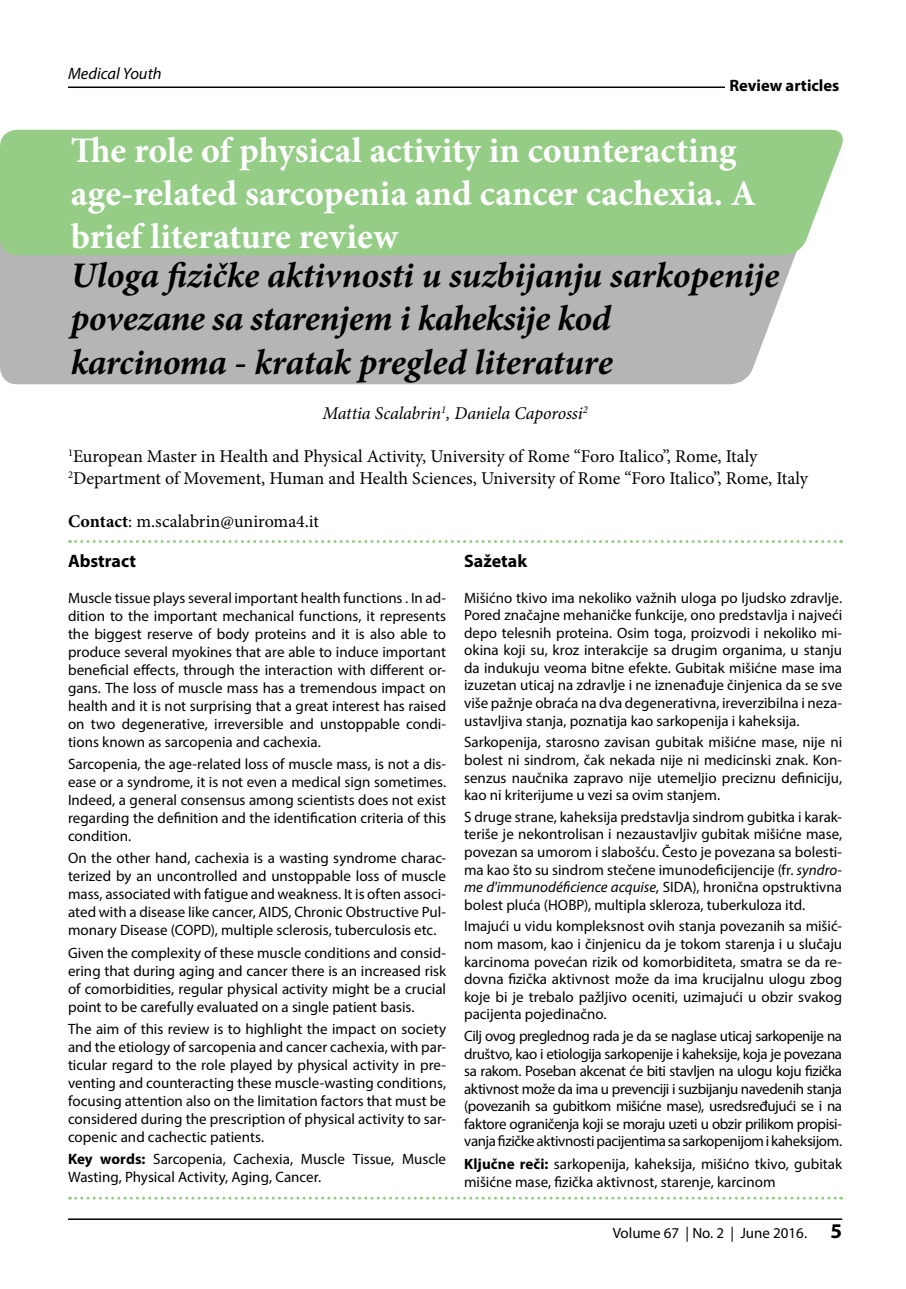
<style>
.page{position:relative;width:906px;height:1289px;background:#fff}
.page>*{position:absolute;margin:0;border:0;box-sizing:border-box;transform-origin:0 0}
.t1{font:italic 700 36px/43.2px "Minion Pro";letter-spacing:-.01em;color:#000}
.t2{font:700 36px/43.2px "Minion Pro";color:#fff}
.t3{font:18px/21.6px "Minion Pro";letter-spacing:-.005em;color:#000}
.t4{font:italic 18px "Minion Pro";letter-spacing:-.01em;color:#000}
.t5{font:700 18px "Myriad Pro";color:#000}
.t6{font:700 16.5px "Myriad Pro";color:#000}
.t7{font:italic 16.5px "Myriad Pro";color:#000}
.t8{font:15px/18px "Myriad Pro";color:#000;text-align:justify}
.s1{font-weight:700}
.s2{font-style:italic}
.s3{font-weight:700;font-size:21px}
</style>
<div class="page">
<hr style="left:68px;top:86px;width:657px;height:2px;background:#000">
<hr style="left:68px;top:1218px;width:774px;height:1px;background:#000">
<div style="left:0;top:255px;width:796px;height:129px;background:#b5b5b5"></div>
<div style="left:0;top:130px;width:843px;height:125px;background:#95cd87"></div>
<svg style="left:70px;top:1196px;width:771px;height:3px"></svg>
<svg style="left:70px;top:540px;width:771px;height:3px"></svg>
<p class="t7" style="left:68px;top:63px;width:95px">Medical Youth</p>
<p class="t6" style="left:729px;top:75px;width:111px">Review articles</p>
<h1 class="t2" style="left:71px;top:128px;width:687px">The role of physical activity in counteracting age-related sarcopenia and cancer cachexia. A brief literature review</h1>
<h1 class="t1" style="left:71px;top:253px;width:710px">Uloga fizičke aktivnosti u suzbijanju sarkopenije povezane sa starenjem i kaheksije kod<br>karcinoma - kratak pregled literature</h1>
<p class="t4" style="left:322px;top:401px;width:267px">Mattia Scalabrin<sup>1</sup>, Daniela Caporossi<sup>2</sup></p>
<p class="t3" style="left:68px;top:446px;width:741px"><sup>1</sup>European Master in Health and Physical Activity, University of Rome “Foro Italico”, Rome, Italy<br><sup>2</sup>Department of Movement, Human and Health Sciences, University of Rome “Foro Italico”, Rome, Italy</p>
<p class="t3" style="left:68px;top:510px;width:252px"><span class="s1">Contact</span>: m.scalabrin@uniroma4.it</p>
<p class="t5" style="left:68px;top:549px;width:69px">Abstract</p>
<p class="t8" style="left:68px;top:588px;width:379px">Muscle tissue plays several important health functions . In ad&shy;dition to the important mechanical functions, it represents the biggest reserve of body proteins and it is also able to produce several myokines that are able to induce important beneficial effects, through the interaction with different or&shy;gans. The loss of muscle mass has a tremendous impact on health and it is not surprising that a great interest has raised on two degenerative, irreversible and unstoppable condi&shy;tions known as sarcopenia and cachexia.</p>
<p class="t8" style="left:68px;top:754px;width:379px">Sarcopenia, the age-related loss of muscle mass, is not a dis&shy;ease or a syndrome, it is not even a medical sign sometimes.<br>Indeed, a general consensus among scientists does not exist regarding the definition and the identification criteria of this condition.</p>
<p class="t8" style="left:68px;top:849px;width:379px">On the other hand, cachexia is a wasting syndrome charac&shy;terized by an uncontrolled and unstoppable loss of muscle mass, associated with fatigue and weakness. It is often associ&shy;ated with a disease like cancer, AIDS, Chronic Obstructive Pul&shy;monary Disease (COPD), multiple sclerosis, tuberculosis etc.</p>
<p class="t8" style="left:68px;top:943px;width:379px">Given the complexity of these muscle conditions and consid&shy;ering that during aging and cancer there is an increased risk of comorbidities, regular physical activity might be a crucial point to be carefully evaluated on a single patient basis.</p>
<p class="t8" style="left:68px;top:1019px;width:379px">The aim of this review is to highlight the impact on society and the etiology of sarcopenia and cancer cachexia, with par&shy;ticular regard to the role played by physical activity in pre&shy;venting and counteracting these muscle-wasting conditions, focusing attention also on the limitation factors that must be considered during the prescription of physical activity to sar&shy;copenic and cachectic patients.</p>
<p class="t8" style="left:68px;top:1149px;width:379px"><span class="s1">Key words:</span> Sarcopenia, Cachexia, Muscle Tissue, Muscle<br>Wasting, Physical Activity, Aging, Cancer.</p>
<p class="t5" style="left:464px;top:549px;width:65px">Sažetak</p>
<p class="t8" style="left:464px;top:588px;width:379px;line-height:17.5px">Mišićno tkivo ima nekoliko važnih uloga po ljudsko zdravlje.<br>Pored značajne mehaničke funkcije, ono predstavlja i najveći depo telesnih proteina. Osim toga, proizvodi i nekoliko mi&shy;okina koji su, kroz interakcije sa drugim organima, u stanju da indukuju veoma bitne efekte. Gubitak mišićne mase ima izuzetan uticaj na zdravlje i ne iznenađuje činjenica da se sve više pažnje obraća na dva degenerativna, ireverzibilna i neza&shy;ustavljiva stanja, poznatija kao sarkopenija i kaheksija.</p>
<p class="t8" style="left:464px;top:733px;width:379px;line-height:17.5px">Sarkopenija, starosno zavisan gubitak mišićne mase, nije ni bolest ni sindrom, čak nekada nije ni medicinski znak. Kon&shy;senzus naučnika zapravo nije utemeljio preciznu definiciju, kao ni kriterijume u vezi sa ovim stanjem.</p>
<p class="t8" style="left:464px;top:807px;width:379px;line-height:17.5px">S druge strane, kaheksija predstavlja sindrom gubitka i karak&shy;teriše je nekontrolisan i nezaustavljiv gubitak mišićne mase, povezan sa umorom i slabošću. Često je povezana sa bolesti&shy;ma kao što su sindrom stečene imunodeficijencije (fr. <span class="s2">syndro&shy;me d'immunodéficience acquise</span>, SIDA), hronična opstruktivna bolest pluća (HOBP), multipla skleroza, tuberkuloza itd.</p>
<p class="t8" style="left:464px;top:917px;width:379px;line-height:17.5px">Imajući u vidu kompleksnost ovih stanja povezanih sa mišić&shy;nom masom, kao i činjenicu da je tokom starenja i u slučaju karcinoma povećan rizik od komorbiditeta, smatra se da re&shy;dovna fizička aktivnost može da ima krucijalnu ulogu zbog koje bi je trebalo pažljivo oceniti, uzimajući u obzir svakog pacijenta pojedinačno.</p>
<p class="t8" style="left:464px;top:1027px;width:379px;line-height:17.5px">Cilj ovog preglednog rada je da se naglase uticaj sarkopenije na društvo, kao i etiologija sarkopenije i kaheksije, koja je povezana sa rakom. Poseban akcenat će biti stavljen na ulogu koju fizička aktivnost može da ima u prevenciji i suzbijanju navedenih stanja (povezanih sa gubitkom mišićne mase), usredsređujući se i na faktore ograničenja koji se moraju uzeti u obzir prilikom propisi&shy;vanja fizičke aktivnosti pacijentima sa sarkopenijom i kaheksijom.</p>
<p class="t8" style="left:464px;top:1154px;width:379px"><span class="s1">Ključne reči:</span> sarkopenija, kaheksija, mišićno tkivo, gubitak mišićne mase, fizička aktivnost, starenje, karcinom</p>
<p class="t8" style="left:612px;top:1223px;width:231px">Volume 67 | No. 2 | June 2016. <span class="s3">5</span></p>
</div>
